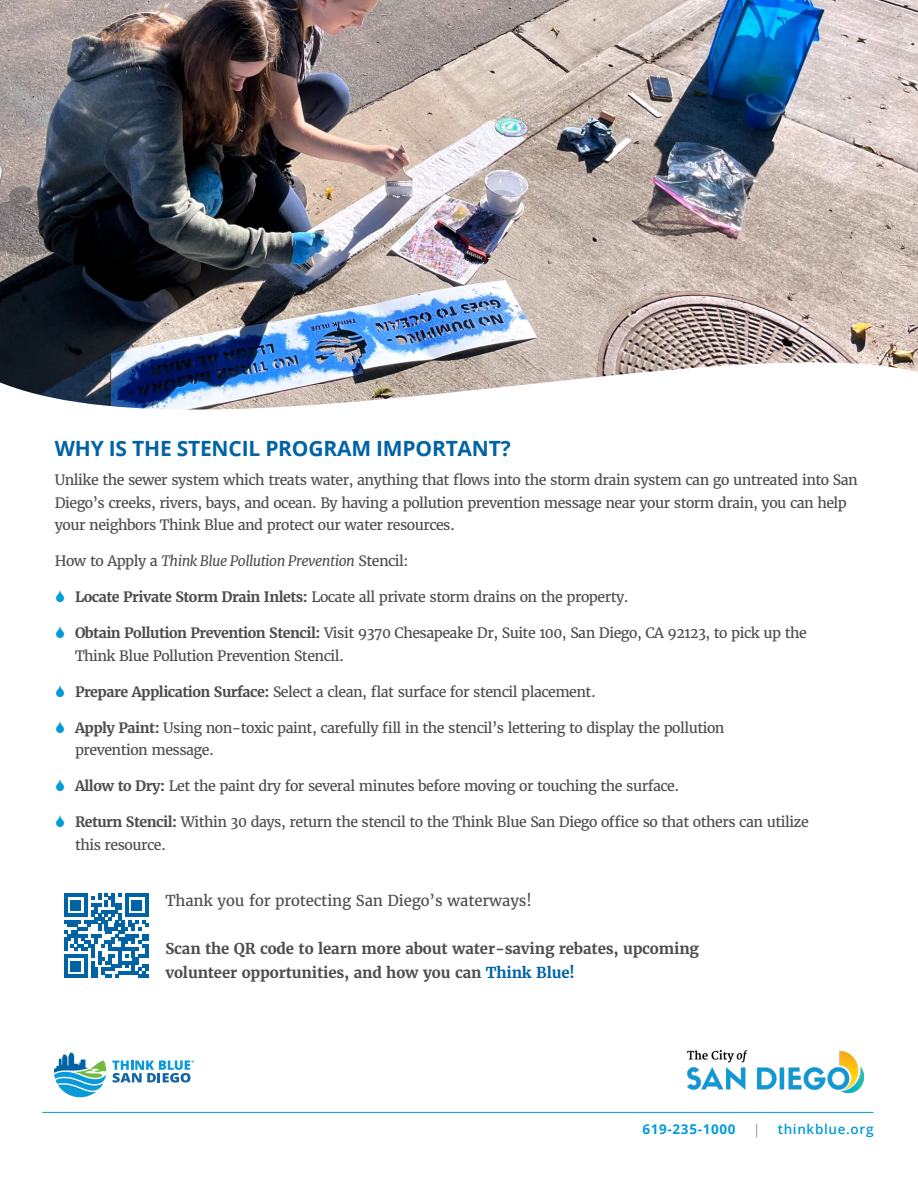
<style>
.page{position:relative;width:918px;height:1188px;background:#fff}
.page>*{position:absolute;margin:0;border:0;box-sizing:border-box;transform-origin:0 0}
.Sub-Head_02{font:700 21px "Open Sans";letter-spacing:-.01em;color:#0063a5}
.Content_02{font:700 15px/24px "Merriweather";letter-spacing:-.01em;color:#4d4e4c}
.Content_02-2{font:15px "Merriweather";letter-spacing:-.01em;color:#4d4e4c}
.Content{font:14.25px/22.5px "Merriweather";letter-spacing:-.035em;color:#4d4e4c}
.Content-2{font:italic 14.25px "Merriweather";letter-spacing:-.035em;color:#4d4e4c}
.Sub-Head{font:600 13.5px "Open Sans";letter-spacing:.05em;color:#009bd9}
.Sub-Head-2{font:700 13.5px "Open Sans";letter-spacing:.05em;color:#009bd9}
.Sub-Head-3{font:300 13.5px "Open Sans";color:#616161}
.s1{font-style:normal}
.s2{font-weight:700}
.s3{color:#0063a5}
</style>
<div class="page">
<img style="left:0;top:0;width:918px;height:317px">
<img style="left:0;top:317px;width:918px;height:93px">
<svg style="left:64px;top:893px;width:85px;height:85px"></svg>
<hr style="left:64px;top:975px;width:24px;height:3px;background:#0063a5">
<div style="left:71px;top:961px;width:10px;height:10px;background:#0063a5"></div>
<svg style="left:112px;top:1060px;width:82px;height:23px"></svg>
<svg style="left:54px;top:1052px;width:52px;height:45px"></svg>
<img style="left:687px;top:1051px;width:177px;height:41px">
<hr style="left:42px;top:1112px;width:832px;height:1px;background:#009bd9">
<p class="Sub-Head_02" style="left:55px;top:434px;width:458px">WHY IS THE STENCIL PROGRAM IMPORTANT?</p>
<p class="Content" style="left:55px;top:469px;width:805px">Unlike the sewer system which treats water, anything that flows into the storm drain system can go untreated into San<br>Diego’s creeks, rivers, bays, and ocean. By having a pollution prevention message near your storm drain, you can help your neighbors Think Blue and protect our water resources.</p>
<p class="Content-2" style="left:55px;top:552px;width:355px"><span class="s1">How to Apply a</span> Think Blue Pollution Prevention <span class="s1">Stencil:</span></p>
<p class="Content" style="left:75px;top:586px;width:555px"><span class="s2">Locate Private Storm Drain Inlets:</span> Locate all private storm drains on the property.</p>
<p class="Content" style="left:75px;top:622px;width:733px"><span class="s2">Obtain Pollution Prevention Stencil:</span> Visit 9370 Chesapeake Dr, Suite 100, San Diego, CA 92123, to pick up the<br>Think Blue Pollution Prevention Stencil.</p>
<p class="Content" style="left:75px;top:680px;width:522px"><span class="s2">Prepare Application Surface:</span> Select a clean, flat surface for stencil placement.</p>
<p class="Content" style="left:75px;top:716px;width:651px"><span class="s2">Apply Paint:</span> Using non-toxic paint, carefully fill in the stencil’s lettering to display the pollution prevention message.</p>
<p class="Content" style="left:75px;top:775px;width:606px"><span class="s2">Allow to Dry:</span> Let the paint dry for several minutes before moving or touching the surface.</p>
<p class="Content" style="left:75px;top:811px;width:735px"><span class="s2">Return Stencil:</span> Within 30 days, return the stencil to the Think Blue San Diego office so that others can utilize this resource.</p>
<p class="Content_02-2" style="left:165px;top:891px;width:368px">Thank you for protecting San Diego’s waterways!</p>
<p class="Content_02" style="left:165px;top:936px;width:535px">Scan the QR code to learn more about water-saving rebates, upcoming volunteer opportunities, and how you can <span class="s3">Think Blue!</span></p>
<p class="Sub-Head-2" style="left:642px;top:1119px;width:95px">619-235-1000</p>
<p class="Sub-Head-3" style="left:753px;top:1119px;width:9px">|</p>
<p class="Sub-Head" style="left:778px;top:1119px;width:97px">thinkblue.org</p>
</div>
